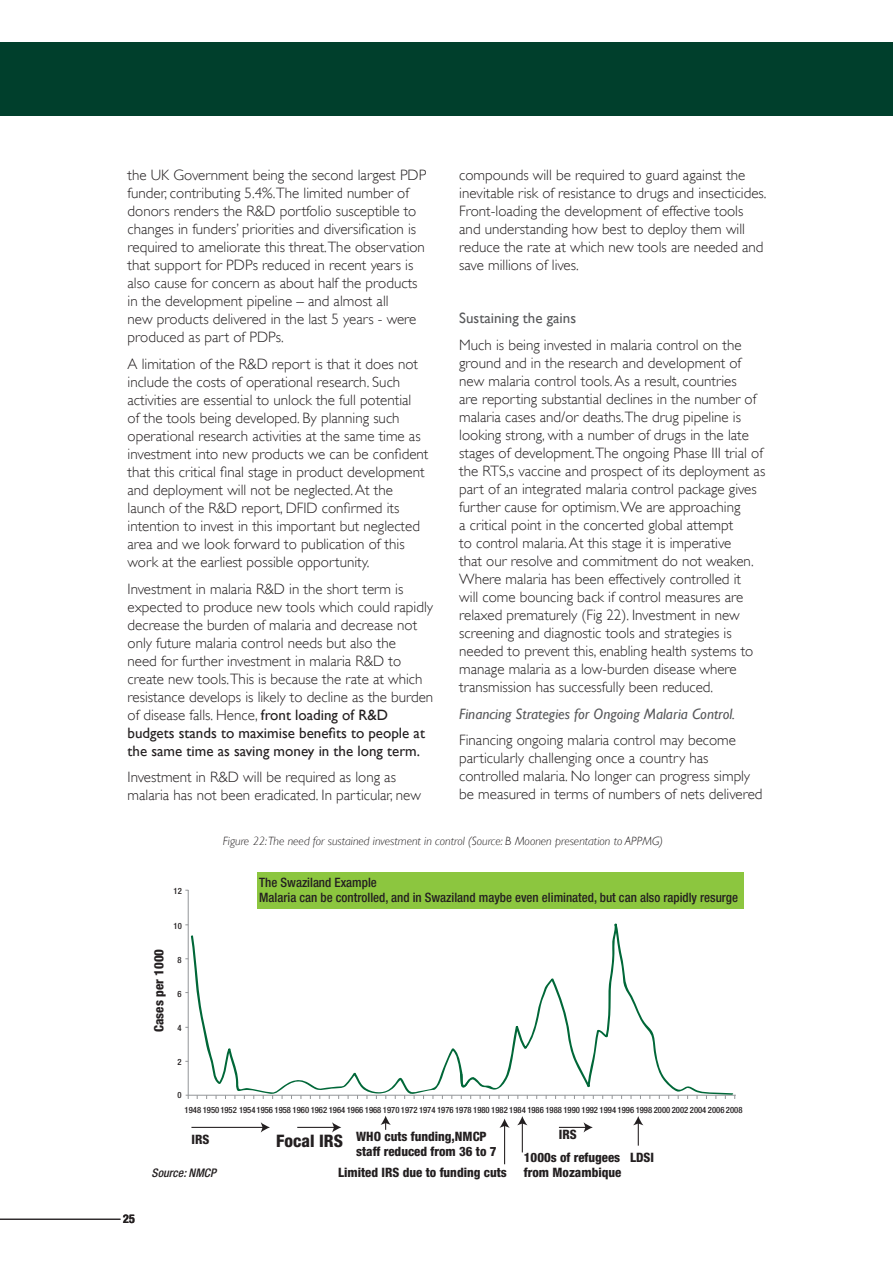
<style>
.page{position:relative;width:893px;height:1263px;background:#fff}
.page>*{position:absolute;margin:0;border:0;box-sizing:border-box;transform-origin:0 0}
.t1{font:300 15px/18px "Gill Sans";color:#231f20}
.t2{font:italic 15px "Gill Sans";color:#58595b}
.t3{font:15px "Gill Sans";color:#58595b}
.t4{font:800 condensed 12.9px/15.1px "Helvetica Neue";color:#231f20}
.t5{font:500 condensed 12.9px/15.5px "Helvetica Neue";color:#231f20}
.t6{font:italic 300 12px "Gill Sans";color:#231f20}
.t7{font:700 condensed 12px "Helvetica Neue";color:#231f20}
.t8{font:italic 500 condensed 11.85px "Helvetica Neue";color:#231f20}
.t9{font:500 condensed 8.55px "Helvetica Neue";color:#231f20}
.s1{font-weight:400}
.s2{font-size:17.25px}
</style>
<div class="page">
<hr style="left:0;top:1219px;width:120px;height:1px;background:#231f20">
<div style="left:0;top:43px;width:893px;height:73px;background:#003f2c"></div>
<div style="left:257px;top:873px;width:486px;height:36px;background:#8cc63f"></div>
<hr style="left:186px;top:1095px;width:550px;height:1px;background:#939598">
<hr style="left:188px;top:890px;width:1px;height:209px;background:#939598">
<hr style="left:191px;top:1127px;width:72px;height:1px;background:#231f20">
<svg style="left:261px;top:1122px;width:9px;height:10px"></svg>
<hr style="left:297px;top:1127px;width:38px;height:1px;background:#231f20">
<svg style="left:332px;top:1122px;width:9px;height:10px"></svg>
<svg style="left:559px;top:1122px;width:34px;height:10px"></svg>
<svg style="left:380px;top:1116px;width:11px;height:14px"></svg>
<hr style="left:504px;top:1125px;width:1px;height:39px;background:#231f20">
<svg style="left:499px;top:1118px;width:11px;height:10px"></svg>
<hr style="left:522px;top:1122px;width:1px;height:30px;background:#231f20">
<svg style="left:517px;top:1116px;width:10px;height:9px"></svg>
<svg style="left:633px;top:1116px;width:10px;height:30px"></svg>
<svg style="left:191px;top:923px;width:543px;height:172px"></svg>
<svg style="left:460px;top:1073px;width:15px;height:15px"></svg>
<p class="t1" style="left:128px;top:167px;width:300px">the UK Government being the second largest PDP funder, contributing 5.4%.The limited number of donors renders the R&amp;D portfolio susceptible to changes in funders’ priorities and diversification is required to ameliorate this threat.The observation that support for PDPs reduced in recent years is also cause for concern as about half the products in the development pipeline – and almost all<br>new products delivered in the last 5 years - were produced as part of PDPs.</p>
<p class="t1" style="left:128px;top:355px;width:302px">A limitation of the R&amp;D report is that it does not include the costs of operational research. Such activities are essential to unlock the full potential<br>of the tools being developed. By planning such operational research activities at the same time as investment into new products we can be confident that this critical final stage in product development and deployment will not be neglected. At the launch of the R&amp;D report, DFID confirmed its intention to invest in this important but neglected area and we look forward to publication of this work at the earliest possible opportunity.</p>
<p class="t1" style="left:128px;top:580px;width:307px">Investment in malaria R&amp;D in the short term is expected to produce new tools which could rapidly decrease the burden of malaria and decrease not only future malaria control needs but also the<br>need for further investment in malaria R&amp;D to create new tools.This is because the rate at which resistance develops is likely to decline as the burden of disease falls. Hence, <span class="s1">front loading of R&amp;D budgets stands to maximise benefits to people at the same time as saving money in the long term.</span></p>
<p class="t1" style="left:128px;top:768px;width:295px">Investment in R&amp;D will be required as long as malaria has not been eradicated. In particular, new</p>
<p class="t1" style="left:459px;top:167px;width:309px">compounds will be required to guard against the inevitable risk of resistance to drugs and insecticides.<br>Front-loading the development of effective tools and understanding how best to deploy them will reduce the rate at which new tools are needed and save millions of lives.</p>
<p class="t3" style="left:459px;top:310px;width:118px">Sustaining the gains</p>
<p class="t1" style="left:459px;top:336px;width:308px">Much is being invested in malaria control on the ground and in the research and development of new malaria control tools. As a result, countries<br>are reporting substantial declines in the number of malaria cases and/or deaths.The drug pipeline is looking strong, with a number of drugs in the late stages of development.The ongoing Phase III trial of the RTS,s vaccine and prospect of its deployment as part of an integrated malaria control package gives further cause for optimism. We are approaching<br>a critical point in the concerted global attempt<br>to control malaria. At this stage it is imperative<br>that our resolve and commitment do not weaken.<br>Where malaria has been effectively controlled it<br>will come bouncing back if control measures are relaxed prematurely (Fig 22). Investment in new screening and diagnostic tools and strategies is needed to prevent this, enabling health systems to manage malaria as a low-burden disease where transmission has successfully been reduced.</p>
<p class="t2" style="left:459px;top:705px;width:277px">Financing Strategies for Ongoing Malaria Control.</p>
<p class="t1" style="left:459px;top:731px;width:305px">Financing ongoing malaria control may become particularly challenging once a country has controlled malaria. No longer can progress simply be measured in terms of numbers of nets delivered</p>
<p class="t6" style="left:223px;top:834px;width:442px">Figure 22: The need for sustained investment in control (Source: B Moonen presentation to APPMG)</p>
<p class="t5" style="left:259px;top:876px;width:480px">The Swaziland Example<br>Malaria can be controlled, and in Swaziland maybe even eliminated, but can also rapidly resurge</p>
<p class="t9" style="left:174px;top:888px;width:10px">12</p>
<p class="t4" style="left:152px;top:1032px;width:84px;rotate:-90deg">Cases per 1000</p>
<p class="t9" style="left:174px;top:922px;width:10px">10</p>
<p class="t9" style="left:178px;top:957px;width:6px">8</p>
<p class="t9" style="left:178px;top:991px;width:6px">6</p>
<p class="t9" style="left:178px;top:1025px;width:6px">4</p>
<p class="t9" style="left:178px;top:1059px;width:6px">2</p>
<p class="t9" style="left:178px;top:1092px;width:6px">0</p>
<p class="t9" style="left:185px;top:1106px;width:559px">1948 19501952 19541956 1958 1960 1962 1964 1966 1968 1970 1972 1974 1976 1978 1980 1982 1984 1986 1988 1990 1992 1994 1996 1998 2000 2002 2004 2006 2008</p>
<p class="t4" style="left:191px;top:1133px;width:19px">IRS</p>
<p class="t4" style="left:356px;top:1129px;width:142px;text-indent:-80px"><span class="s2">Focal IRS</span> WHO cuts funding,NMCP staff reduced from 36 to 7</p>
<p class="t4" style="left:559px;top:1128px;width:19px">IRS</p>
<p class="t4" style="left:524px;top:1151px;width:98px">1000s of refugees</p>
<p class="t4" style="left:630px;top:1151px;width:25px">LDSI</p>
<p class="t7" style="left:123px;top:1214px;width:13px">25</p>
<p class="t8" style="left:152px;top:1168px;width:66px">Source: NMCP</p>
<p class="t4" style="left:338px;top:1166px;width:170px">Limited IRS due to funding cuts</p>
<p class="t4" style="left:524px;top:1166px;width:99px">from Mozambique</p>
</div>
